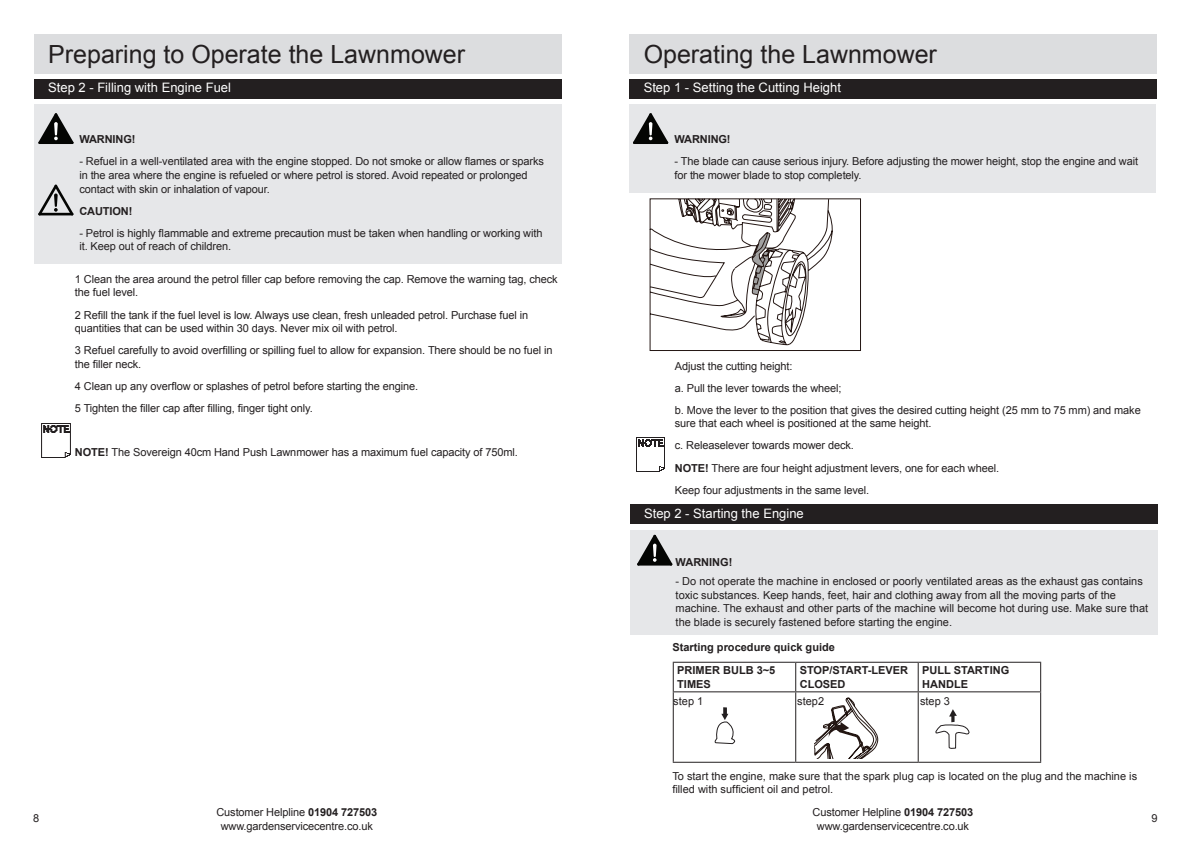
<style>
.page{position:relative;width:1191px;height:842px;background:#fff}
.page>*{position:absolute;margin:0;border:0;box-sizing:border-box;transform-origin:0 0}
.Heading_1{font:25px "Arial";color:#231f20}
.Heading_1_not_TOC{font:25px "Arial";color:#231f20}
.Heading2{font:13px "Arial";color:#fff}
.Contents___Sub_copy{font:11px/13.6px "Arial";letter-spacing:-.01em;color:#231f20}
.Body_Text{font:11px/13.6px "Arial";color:#231f20;text-align:center}
.Body_copy{font:11px/13.6px "Arial";letter-spacing:-.01em;color:#231f20}
.Body_Text-2{font:700 11px/13.6px "Arial";color:#231f20}
.Contents___Sub_copy-2{font:700 11px "Arial";letter-spacing:-.01em;color:#231f20}
.Body_copy-2{font:700 11px "Arial";letter-spacing:-.01em;color:#231f20}
.s1{font-weight:700}
</style>
<div class="page">
<div style="left:34px;top:34px;width:527px;height:40px;background:#dcdddf"></div>
<div style="left:629px;top:34px;width:528px;height:40px;background:#dcdddf"></div>
<div style="left:629px;top:79px;width:528px;height:20px;background:#231f20"></div>
<svg style="left:649px;top:198px;width:212px;height:153px"></svg>
<div style="left:34px;top:79px;width:527px;height:20px;background:#231f20"></div>
<div style="left:34px;top:105px;width:527px;height:159px;background:#e6e7e9"></div>
<svg style="left:38px;top:184px;width:36px;height:32px"></svg>
<svg style="left:38px;top:113px;width:36px;height:31px"></svg>
<img style="left:41px;top:423px;width:30px;height:35px">
<div style="left:629px;top:105px;width:526px;height:88px;background:#e6e7e9"></div>
<svg style="left:633px;top:113px;width:35px;height:31px"></svg>
<img style="left:636px;top:437px;width:29px;height:35px">
<div style="left:630px;top:504px;width:527px;height:20px;background:#231f20"></div>
<div style="left:630px;top:530px;width:527px;height:105px;background:#e6e7e9"></div>
<svg style="left:637px;top:535px;width:35px;height:31px"></svg>
<svg style="left:714px;top:707px;width:22px;height:38px"></svg>
<svg style="left:935px;top:709px;width:35px;height:40px"></svg>
<hr style="left:673px;top:662px;width:122px;height:1px;background:#231f20">
<svg style="left:673px;top:663px;width:1px;height:28px"></svg>
<hr style="left:795px;top:662px;width:123px;height:1px;background:#231f20">
<svg style="left:795px;top:663px;width:1px;height:28px"></svg>
<hr style="left:918px;top:662px;width:123px;height:1px;background:#231f20">
<svg style="left:917px;top:663px;width:1px;height:28px"></svg>
<svg style="left:1040px;top:663px;width:1px;height:28px"></svg>
<hr style="left:673px;top:691px;width:122px;height:1px;background:#231f20">
<hr style="left:673px;top:692px;width:1px;height:70px;background:#231f20">
<hr style="left:795px;top:691px;width:123px;height:1px;background:#231f20">
<hr style="left:795px;top:692px;width:1px;height:70px;background:#231f20">
<hr style="left:918px;top:691px;width:123px;height:1px;background:#231f20">
<hr style="left:917px;top:692px;width:1px;height:70px;background:#231f20">
<hr style="left:1040px;top:692px;width:1px;height:70px;background:#231f20">
<hr style="left:673px;top:762px;width:122px;height:1px;background:#231f20">
<hr style="left:795px;top:762px;width:123px;height:1px;background:#231f20">
<hr style="left:918px;top:762px;width:123px;height:1px;background:#231f20">
<svg style="left:814px;top:697px;width:64px;height:62px"></svg>
<p class="Heading_1" style="left:48px;top:38px;width:418px">Preparing to Operate the Lawnmower</p>
<p class="Heading_1_not_TOC" style="left:643px;top:38px;width:295px">Operating the Lawnmower</p>
<p class="Heading2" style="left:48px;top:79px;width:184px">Step 2 - Filling with Engine Fuel</p>
<p class="Heading2" style="left:643px;top:79px;width:199px">Step 1 - Setting the Cutting Height</p>
<p class="Contents___Sub_copy-2" style="left:79px;top:132px;width:58px">WARNING!</p>
<p class="Contents___Sub_copy" style="left:79px;top:155px;width:466px">- Refuel in a well-ventilated area with the engine stopped. Do not smoke or allow flames or sparks in the area where the engine is refueled or where petrol is stored. Avoid repeated or prolonged contact with skin or inhalation of vapour.</p>
<p class="Contents___Sub_copy-2" style="left:79px;top:204px;width:54px">CAUTION!</p>
<p class="Contents___Sub_copy" style="left:79px;top:226px;width:464px">- Petrol is highly flammable and extreme precaution must be taken when handling or working with it. Keep out of reach of children.</p>
<p class="Contents___Sub_copy" style="left:75px;top:272px;width:484px">1 Clean the area around the petrol filler cap before removing the cap. Remove the warning tag, check the fuel level.</p>
<p class="Contents___Sub_copy" style="left:75px;top:308px;width:455px">2 Refill the tank if the fuel level is low. Always use clean, fresh unleaded petrol. Purchase fuel in quantities that can be used within 30 days. Never mix oil with petrol.</p>
<p class="Contents___Sub_copy" style="left:75px;top:344px;width:479px">3 Refuel carefully to avoid overfilling or spilling fuel to allow for expansion. There should be no fuel in the filler neck.</p>
<p class="Contents___Sub_copy" style="left:75px;top:379px;width:345px">4 Clean up any overflow or splashes of petrol before starting the engine.</p>
<p class="Contents___Sub_copy" style="left:75px;top:401px;width:239px">5 Tighten the filler cap after filling, finger tight only.</p>
<p class="Contents___Sub_copy" style="left:75px;top:446px;width:444px"><span class="s1">NOTE!</span> The Sovereign 40cm Hand Push Lawnmower has a maximum fuel capacity of 750ml.</p>
<p class="Body_copy-2" style="left:674px;top:132px;width:58px">WARNING!</p>
<p class="Body_copy" style="left:674px;top:155px;width:465px">- The blade can cause serious injury. Before adjusting the mower height, stop the engine and wait for the mower blade to stop completely.</p>
<p class="Body_copy" style="left:675px;top:359px;width:119px">Adjust the cutting height:</p>
<p class="Body_copy" style="left:675px;top:381px;width:168px">a. Pull the lever towards the wheel;</p>
<p class="Body_copy" style="left:675px;top:403px;width:467px">b. Move the lever to the position that gives the desired cutting height (25 mm to 75 mm) and make sure that each wheel is positioned at the same height.</p>
<p class="Body_copy" style="left:675px;top:439px;width:181px">c. Releaselever towards mower deck.</p>
<p class="Body_copy" style="left:675px;top:461px;width:326px"><span class="s1">NOTE!</span> There are four height adjustment levers, one for each wheel.</p>
<p class="Body_copy" style="left:675px;top:483px;width:196px">Keep four adjustments in the same level.</p>
<p class="Heading2" style="left:644px;top:505px;width:161px">Step 2 - Starting the Engine</p>
<p class="Body_Text-2" style="left:675px;top:555px;width:58px">WARNING!</p>
<p class="Body_Text" style="left:675px;top:575px;width:474px;text-align:left">- Do not operate the machine in enclosed or poorly ventilated areas as the exhaust gas contains toxic substances. Keep hands, feet, hair and clothing away from all the moving parts of the machine. The exhaust and other parts of the machine will become hot during use. Make sure that the blade is securely fastened before starting the engine.</p>
<p class="Body_Text-2" style="left:672px;top:641px;width:164px">Starting procedure quick guide</p>
<p class="Body_Text-2" style="left:677px;top:664px;width:100px">PRIMER BULB 3~5<br>TIMES</p>
<p class="Body_Text-2" style="left:799px;top:664px;width:110px">STOP/START-LEVER<br>CLOSED</p>
<p class="Body_Text-2" style="left:922px;top:664px;width:88px">PULL STARTING<br>HANDLE</p>
<p class="Body_Text" style="left:673px;top:694px;width:31px">step 1</p>
<p class="Body_Text" style="left:797px;top:694px;width:28px">step2</p>
<p class="Body_Text" style="left:920px;top:694px;width:31px">step 3</p>
<p class="Body_Text" style="left:672px;top:769px;width:466px;text-align:left">To start the engine, make sure that the spark plug cap is located on the plug and the machine is filled with sufficient oil and petrol.</p>
<p class="Body_Text" style="left:216px;top:805px;width:162px">Customer Helpline <span class="s1">01904 727503 </span>www.gardenservicecentre.co.uk</p>
<p class="Body_Text" style="left:812px;top:805px;width:162px">Customer Helpline <span class="s1">01904 727503 </span>www.gardenservicecentre.co.uk</p>
<p class="Contents___Sub_copy" style="left:33px;top:811px;width:8px">8</p>
<p class="Body_Text" style="left:1151px;top:811px;width:8px">9</p>
</div>
